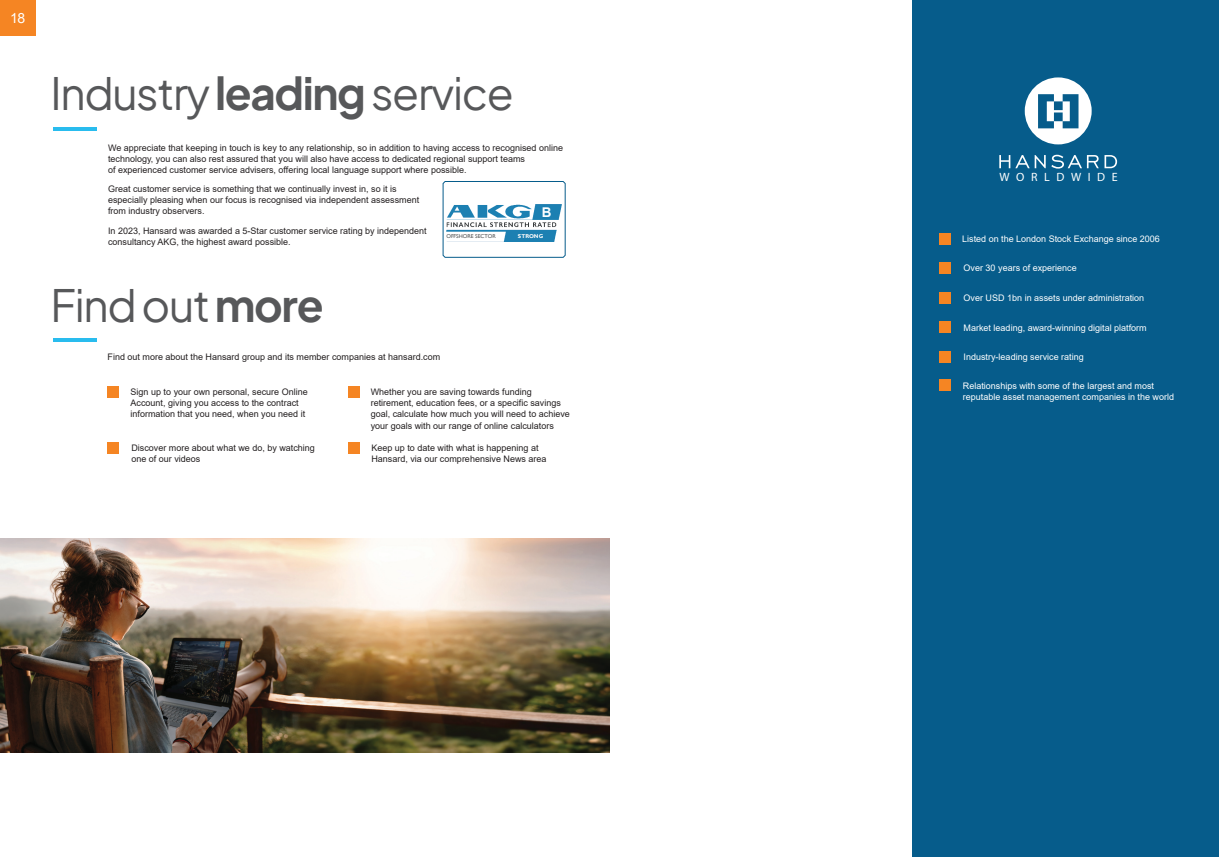
<style>
.page{position:relative;width:1219px;height:857px;background:#fff}
.page>*{position:absolute;margin:0;border:0;box-sizing:border-box;transform-origin:0 0}
.Titles_Green{font:44px "Plus Jakarta Sans";letter-spacing:-.03em;color:#57585a}
.Titles_Blue{font:44px "Plus Jakarta Sans";letter-spacing:-.03em;color:#57585a}
.t1{font:14px "Arial";color:#fff}
.t2{font:700 13.4px "Arial";color:#fff}
.t3{font:12px "Myriad Pro";letter-spacing:.55em;color:#fff}
.middle_size_intro{font:9px/11px "Arial";color:#231f20}
.text{font:9px/11px "Arial";color:#231f20}
.t4{font:9px/11px "Arial";color:#fff}
.t5{font:5.6px "Gill Sans";color:#515455}
.t6{font:700 5.6px "Gill Sans";color:#f9f9f9}
.s1{font-weight:700}
</style>
<div class="page">
<div style="left:912px;top:0;width:307px;height:856px;background:#065c8b"></div>
<img style="left:0;top:538px;width:609px;height:213px">
<div style="left:108px;top:385px;width:11px;height:12px;background:#f58523"></div>
<div style="left:939px;top:262px;width:12px;height:12px;background:#f58523"></div>
<div style="left:108px;top:442px;width:11px;height:11px;background:#f58523"></div>
<div style="left:939px;top:292px;width:12px;height:12px;background:#f58523"></div>
<div style="left:348px;top:385px;width:11px;height:12px;background:#f58523"></div>
<div style="left:939px;top:321px;width:12px;height:12px;background:#f58523"></div>
<div style="left:348px;top:441px;width:11px;height:12px;background:#f58523"></div>
<div style="left:939px;top:351px;width:12px;height:12px;background:#f58523"></div>
<div style="left:939px;top:232px;width:12px;height:12px;background:#f58523"></div>
<div style="left:939px;top:379px;width:12px;height:11px;background:#f58523"></div>
<svg style="left:1025px;top:77px;width:67px;height:67px"></svg>
<svg style="left:999px;top:155px;width:118px;height:13px"></svg>
<svg style="left:443px;top:181px;width:123px;height:76px"></svg>
<hr style="left:54px;top:127px;width:43px;height:4px;background:#29bcee">
<hr style="left:54px;top:338px;width:43px;height:4px;background:#29bcee">
<div style="left:0;top:0;width:36px;height:36px;background:#f58523"></div>
<h2 class="t1" style="left:10px;top:8px;width:17px">18</h2>
<p class="Titles_Green" style="left:51px;top:58px;width:465px">Industry <span class="s1">leading</span> service</p>
<p class="middle_size_intro" style="left:108px;top:142px;width:457px">We appreciate that keeping in touch is key to any relationship, so in addition to having access to recognised online technology, you can also rest assured that you will also have access to dedicated regional support teams<br>of experienced customer service advisers, offering local language support where possible.</p>
<p class="middle_size_intro" style="left:108px;top:183px;width:313px">Great customer service is something that we continually invest in, so it is especially pleasing when our focus is recognised via independent assessment from industry observers.</p>
<p class="middle_size_intro" style="left:108px;top:225px;width:320px">In 2023, Hansard was awarded a 5-Star customer service rating by independent consultancy AKG, the highest award possible.</p>
<p class="t2" style="left:542px;top:203px;width:11px">B</p>
<p class="t5" style="left:446px;top:233px;width:51px">OFFSHORE SECTOR</p>
<p class="t6" style="left:518px;top:232px;width:27px">STRONG</p>
<p class="Titles_Blue" style="left:51px;top:269px;width:275px">Find out <span class="s1">more</span></p>
<p class="text" style="left:108px;top:351px;width:334px">Find out more about the Hansard group and its member companies at hansard.com</p>
<p class="text" style="left:131px;top:386px;width:179px">Sign up to your own personal, secure Online<br>Account, giving you access to the contract information that you need, when you need it</p>
<p class="text" style="left:131px;top:442px;width:185px">Discover more about what we do, by watching one of our videos</p>
<p class="text" style="left:371px;top:386px;width:201px">Whether you are saving towards funding retirement, education fees, or a specific savings goal, calculate how much you will need to achieve your goals with our range of online calculators</p>
<p class="text" style="left:371px;top:442px;width:177px">Keep up to date with what is happening at<br>Hansard, via our comprehensive News area</p>
<p class="t3" style="left:999px;top:170px;width:120px">WORLDWIDE</p>
<p class="t4" style="left:962px;top:233px;width:199px">Listed on the London Stock Exchange since 2006</p>
<p class="t4" style="left:964px;top:262px;width:115px">Over 30 years of experience</p>
<p class="t4" style="left:964px;top:292px;width:182px">Over USD 1bn in assets under administration</p>
<p class="t4" style="left:964px;top:322px;width:185px">Market leading, award-winning digital platform</p>
<p class="t4" style="left:964px;top:351px;width:122px">Industry-leading service rating</p>
<p class="t4" style="left:963px;top:379px;width:213px">Relationships with some of the largest and most reputable asset management companies in the world</p>
</div>
